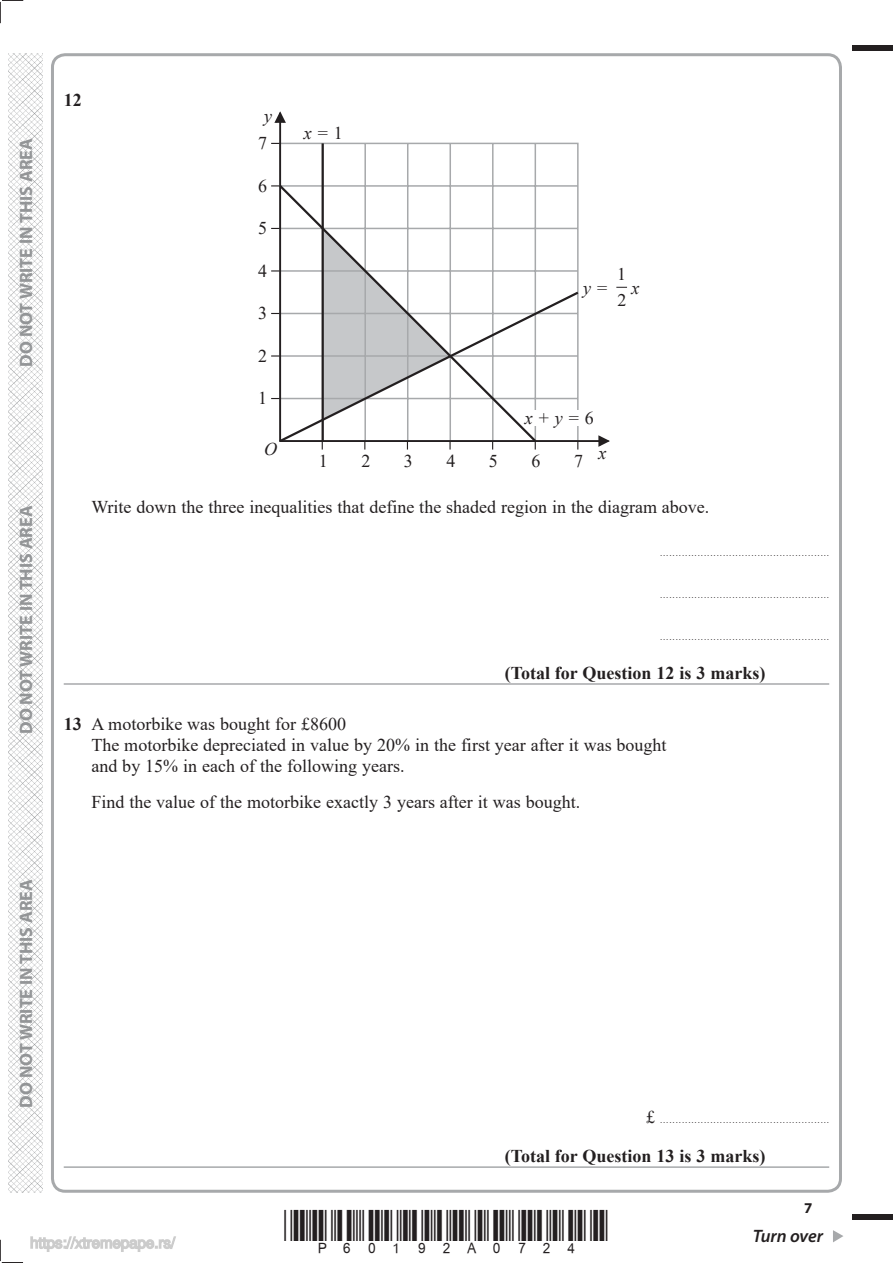
<style>
.page{position:relative;width:893px;height:1263px;background:#fff}
.page>*{position:absolute;margin:0;border:0;box-sizing:border-box;transform-origin:0 0}
.t1{font:18px/21px "Times New Roman";color:#231f20}
.t2{font:700 18px "Myriad Pro";color:#939597}
.t3{font:700 18px "Times New Roman";color:#231f20}
.t4{font:italic 600 18px "Myriad Pro";letter-spacing:-.005em;color:#231f20}
.t5{font:italic 18px "Times New Roman";color:#231f20}
.t6{font:700 15px "Myriad Pro";color:#231f20}
.t7{font:9px "Times New Roman";color:#231f20}
.s1{font-style:italic}
.s2{font-style:normal}
.s3{font-weight:700}
.s4{font-size:18px}
</style>
<div class="page">
<div style="left:853px;top:45px;width:40px;height:5px;background:#231f20"></div>
<div style="left:853px;top:1214px;width:40px;height:6px;background:#231f20"></div>
<svg style="left:833px;top:1230px;width:10px;height:12px"></svg>
<svg style="left:0;top:0;width:23px;height:23px"></svg>
<svg style="left:0;top:1240px;width:23px;height:23px"></svg>
<img style="left:8px;top:53px;width:34px;height:1140px">
<hr style="left:64px;top:683px;width:765px;height:2px;background:#a7a9ab">
<hr style="left:64px;top:1166px;width:765px;height:2px;background:#a7a9ab">
<svg style="left:281px;top:142px;width:298px;height:148px"></svg>
<hr style="left:279px;top:113px;width:2px;height:328px;background:#231f20">
<svg style="left:274px;top:111px;width:12px;height:13px"></svg>
<hr style="left:280px;top:440px;width:328px;height:2px;background:#231f20">
<svg style="left:597px;top:435px;width:13px;height:12px"></svg>
<svg style="left:277px;top:183px;width:261px;height:107px"></svg>
<svg style="left:277px;top:290px;width:304px;height:154px"></svg>
<hr style="left:322px;top:143px;width:2px;height:298px;background:#231f20">
<svg style="left:271px;top:355px;width:9px;height:2px"></svg>
<svg style="left:271px;top:270px;width:9px;height:2px"></svg>
<svg style="left:449px;top:441px;width:2px;height:9px"></svg>
<div style="left:523px;top:410px;width:72px;height:15px;background:#fff"></div>
<svg style="left:30px;top:1236px;width:146px;height:16px"></svg>
<svg style="left:271px;top:137px;width:9px;height:13px"></svg>
<svg style="left:575px;top:441px;width:6px;height:9px"></svg>
<p class="t2" style="left:19px;top:367px;width:230px;rotate:-90deg">DO NOT WRITE IN THIS AREA</p>
<p class="t2" style="left:19px;top:734px;width:230px;rotate:-90deg">DO NOT WRITE IN THIS AREA</p>
<p class="t2" style="left:19px;top:1108px;width:230px;rotate:-90deg">DO NOT WRITE IN THIS AREA</p>
<p class="t3" style="left:64px;top:87px;width:19px">12</p>
<p class="t5" style="left:264px;top:109px;width:9px">y</p>
<p class="t1" style="left:304px;top:122px;width:41px"><span class="s1">x</span> = 1</p>
<p class="t1" style="left:258px;top:175px;width:10px">6</p>
<p class="t1" style="left:258px;top:217px;width:10px">5</p>
<p class="t1" style="left:258px;top:260px;width:10px">4</p>
<p class="t1" style="left:258px;top:302px;width:10px">3</p>
<p class="t1" style="left:258px;top:345px;width:10px">2</p>
<p class="t1" style="left:258px;top:387px;width:10px">1</p>
<p class="t5" style="left:264px;top:443px;width:14px">O</p>
<p class="t5" style="left:583px;top:281px;width:26px">y <span class="s2">=</span></p>
<p class="t1" style="left:617px;top:262px;width:11px;line-height:25.3px">1<br>2</p>
<p class="t5" style="left:631px;top:281px;width:9px">x</p>
<p class="t1" style="left:319px;top:450px;width:10px">1</p>
<p class="t1" style="left:361px;top:450px;width:10px">2</p>
<p class="t1" style="left:404px;top:450px;width:10px">3</p>
<p class="t1" style="left:446px;top:450px;width:10px">4</p>
<p class="t1" style="left:489px;top:450px;width:10px">5</p>
<p class="t1" style="left:525px;top:407px;width:71px"><span class="s1">x</span> + <span class="s1">y</span> = 6</p>
<p class="t1" style="left:531px;top:450px;width:10px">6</p>
<p class="t5" style="left:598px;top:447px;width:9px">x</p>
<p class="t1" style="left:91px;top:496px;width:619px">Write down the three inequalities that define the shaded region in the diagram above.</p>
<p class="t7" style="left:660px;top:546px;width:171px">......................................................</p>
<p class="t7" style="left:660px;top:588px;width:171px">......................................................</p>
<p class="t7" style="left:660px;top:631px;width:171px">......................................................</p>
<p class="t3" style="left:505px;top:660px;width:262px">(Total for Question 12 is 3 marks)</p>
<p class="t1" style="left:91px;top:713px;width:577px;text-indent:-28px"><span class="s3">13</span> A motorbike was bought for £8600<br>The motorbike depreciated in value by 20% in the first year after it was bought and by 15% in each of the following years.</p>
<p class="t1" style="left:91px;top:791px;width:490px">Find the value of the motorbike exactly 3 years after it was bought.</p>
<p class="t7" style="left:646px;top:1114px;width:185px"><span class="s4">£</span> ......................................................</p>
<p class="t3" style="left:505px;top:1143px;width:262px">(Total for Question 13 is 3 marks)</p>
<p class="t6" style="left:804px;top:1202px;width:10px">7</p>
<p class="t4" style="left:753px;top:1226px;width:72px">Turn over</p>
</div>
